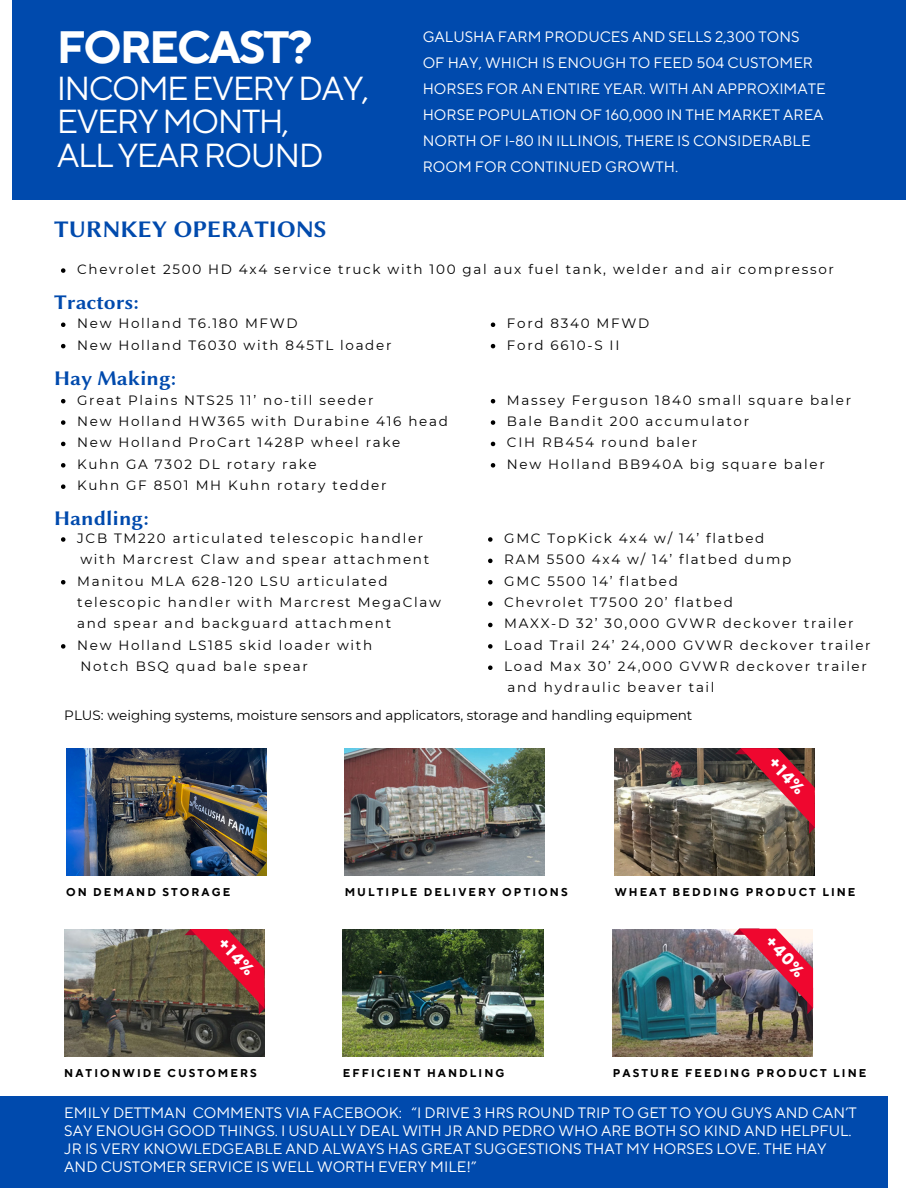
<style>
.page{position:relative;width:918px;height:1188px;background:#fff}
.page>*{position:absolute;margin:0;border:0;box-sizing:border-box;transform-origin:0 0}
.t1{font:700 45.15px "TT Norms Pro";letter-spacing:-.05em;color:#fff}
.t2{font:33.15px/33.8px "TT Norms Pro";letter-spacing:-.05em;color:#fff}
.t3{font:24px "Lin Biolinum OB";color:#004aad}
.t4{font:21px "Lin Biolinum OB";color:#004aad}
.t5{font:700 16.5px "Poppins";color:#fff}
.t6{font:15px/25.8px "TT Norms Pro";color:#fff}
.t7{font:13.5px/21.3px "Montserrat";letter-spacing:.125em;color:#000}
.t8{font:13.5px "Montserrat";color:#000}
.t9{font:700 11.25px "TT Norms Pro";letter-spacing:.185em;color:#000}
</style>
<div class="page">
<div style="left:12px;top:0;width:894px;height:200px;background:#004aad"></div>
<img style="left:66px;top:748px;width:200px;height:127px">
<img style="left:345px;top:748px;width:200px;height:127px">
<img style="left:615px;top:748px;width:200px;height:127px">
<img style="left:64px;top:929px;width:201px;height:127px">
<img style="left:343px;top:929px;width:200px;height:127px">
<img style="left:613px;top:929px;width:200px;height:127px">
<div style="left:0;top:1096px;width:888px;height:92px;background:#004aad"></div>
<svg style="left:185px;top:929px;width:79px;height:86px;background:#8e3e3b"></svg>
<svg style="left:61px;top:268px;width:4px;height:5px"></svg>
<svg style="left:61px;top:323px;width:4px;height:4px"></svg>
<svg style="left:61px;top:344px;width:4px;height:4px"></svg>
<svg style="left:491px;top:323px;width:4px;height:4px"></svg>
<svg style="left:491px;top:344px;width:4px;height:4px"></svg>
<svg style="left:61px;top:399px;width:4px;height:4px"></svg>
<svg style="left:61px;top:420px;width:4px;height:5px"></svg>
<svg style="left:61px;top:442px;width:4px;height:4px"></svg>
<svg style="left:61px;top:463px;width:4px;height:5px"></svg>
<svg style="left:61px;top:484px;width:4px;height:5px"></svg>
<svg style="left:491px;top:399px;width:4px;height:4px"></svg>
<svg style="left:491px;top:420px;width:4px;height:5px"></svg>
<svg style="left:491px;top:442px;width:4px;height:4px"></svg>
<svg style="left:491px;top:463px;width:4px;height:5px"></svg>
<svg style="left:61px;top:537px;width:4px;height:5px"></svg>
<svg style="left:61px;top:580px;width:4px;height:4px"></svg>
<svg style="left:61px;top:644px;width:4px;height:5px"></svg>
<svg style="left:488px;top:537px;width:5px;height:5px"></svg>
<svg style="left:488px;top:559px;width:5px;height:4px"></svg>
<svg style="left:488px;top:580px;width:5px;height:4px"></svg>
<svg style="left:488px;top:601px;width:5px;height:5px"></svg>
<svg style="left:488px;top:623px;width:5px;height:4px"></svg>
<svg style="left:488px;top:644px;width:5px;height:5px"></svg>
<svg style="left:488px;top:665px;width:5px;height:5px"></svg>
<img style="left:733px;top:929px;width:80px;height:85px">
<svg style="left:735px;top:748px;width:80px;height:86px;background:#a45459"></svg>
<h1 class="t1" style="left:57px;top:20px;width:257px">FORECAST?</h1>
<h1 class="t2" style="left:57px;top:73px;width:314px">INCOME EVERY DAY,<br>EVERY MONTH,<br>ALL YEAR ROUND</h1>
<h5 class="t6" style="left:423px;top:25px;width:404px">GALUSHA FARM PRODUCES AND SELLS 2,300 TONS<br>OF HAY, WHICH IS ENOUGH TO FEED 504 CUSTOMER HORSES FOR AN ENTIRE YEAR. WITH AN APPROXIMATE HORSE POPULATION OF 160,000 IN THE MARKET AREA NORTH OF I-80 IN ILLINOIS, THERE IS CONSIDERABLE ROOM FOR CONTINUED GROWTH.</h5>
<h2 class="t3" style="left:54px;top:216px;width:274px">TURNKEY OPERATIONS</h2>
<p class="t7" style="left:77px;top:258px;width:758px">Chevrolet 2500 HD 4x4 service truck with 100 gal aux fuel tank, welder and air compressor</p>
<h3 class="t4" style="left:54px;top:290px;width:86px">Tractors:</h3>
<p class="t7" style="left:77px;top:313px;width:222px">New Holland T6.180 MFWD</p>
<p class="t7" style="left:77px;top:334px;width:316px">New Holland T6030 with 845TL loader</p>
<p class="t7" style="left:507px;top:313px;width:144px">Ford 8340 MFWD</p>
<p class="t7" style="left:507px;top:334px;width:114px">Ford 6610-S II</p>
<h3 class="t4" style="left:54px;top:366px;width:124px">Hay Making:</h3>
<p class="t7" style="left:77px;top:389px;width:298px">Great Plains NTS25 11’ no-till seeder</p>
<p class="t7" style="left:77px;top:410px;width:372px">New Holland HW365 with Durabine 416 head</p>
<p class="t7" style="left:77px;top:432px;width:325px">New Holland ProCart 1428P wheel rake</p>
<p class="t7" style="left:77px;top:453px;width:241px">Kuhn GA 7302 DL rotary rake</p>
<p class="t7" style="left:77px;top:475px;width:311px">Kuhn GF 8501 MH Kuhn rotary tedder</p>
<h3 class="t4" style="left:54px;top:507px;width:96px">Handling:</h3>
<p class="t7" style="left:77px;top:527px;width:348px">JCB TM220 articulated telescopic handler</p>
<p class="t7" style="left:80px;top:549px;width:350px">with Marcrest Claw and spear attachment</p>
<p class="t7" style="left:77px;top:570px;width:365px">Manitou MLA 628-120 LSU articulated telescopic handler with Marcrest MegaClaw and spear and backguard attachment</p>
<p class="t7" style="left:77px;top:634px;width:297px">New Holland LS185 skid loader with</p>
<p class="t7" style="left:80px;top:656px;width:229px">Notch BSQ quad bale spear</p>
<p class="t7" style="left:507px;top:389px;width:346px">Massey Ferguson 1840 small square baler</p>
<p class="t7" style="left:507px;top:410px;width:244px">Bale Bandit 200 accumulator</p>
<p class="t7" style="left:507px;top:432px;width:192px">CIH RB454 round baler</p>
<p class="t7" style="left:507px;top:453px;width:319px">New Holland BB940A big square baler</p>
<p class="t7" style="left:504px;top:527px;width:262px">GMC TopKick 4x4 w/ 14’ flatbed</p>
<p class="t7" style="left:504px;top:549px;width:288px">RAM 5500 4x4 w/ 14’ flatbed dump</p>
<p class="t7" style="left:504px;top:570px;width:175px">GMC 5500 14’ flatbed</p>
<p class="t7" style="left:504px;top:592px;width:230px">Chevrolet T7500 20’ flatbed</p>
<p class="t7" style="left:504px;top:613px;width:351px">MAXX-D 32’ 30,000 GVWR deckover trailer</p>
<p class="t7" style="left:504px;top:634px;width:368px">Load Trail 24’ 24,000 GVWR deckover trailer</p>
<p class="t7" style="left:504px;top:656px;width:364px">Load Max 30’ 24,000 GVWR deckover trailer</p>
<h6 class="t7" style="left:507px;top:677px;width:209px">and hydraulic beaver tail</h6>
<p class="t8" style="left:64px;top:707px;width:630px">PLUS: weighing systems, moisture sensors and applicators, storage and handling equipment</p>
<p class="t5" style="left:780px;top:752px;width:46px;rotate:47deg">+14%</p>
<h6 class="t9" style="left:66px;top:886px;width:166px">ON DEMAND STORAGE</h6>
<p class="t9" style="left:345px;top:886px;width:224px">MULTIPLE DELIVERY OPTIONS</p>
<p class="t9" style="left:615px;top:886px;width:242px">WHEAT BEDDING PRODUCT LINE</p>
<p class="t5" style="left:230px;top:933px;width:46px;rotate:47deg">+14%</p>
<p class="t5" style="left:777px;top:931px;width:50px;rotate:47deg">+40%</p>
<p class="t9" style="left:64px;top:1067px;width:194px">NATIONWIDE CUSTOMERS</p>
<h4 class="t9" style="left:343px;top:1067px;width:163px">EFFICIENT HANDLING</h4>
<p class="t9" style="left:613px;top:1067px;width:255px">PASTURE FEEDING PRODUCT LINE</p>
<h4 class="t6" style="left:64px;top:1105px;width:794px;line-height:18px">EMILY DETTMAN COMMENTS VIA FACEBOOK: “I DRIVE 3 HRS ROUND TRIP TO GET TO YOU GUYS AND CAN’T SAY ENOUGH GOOD THINGS. I USUALLY DEAL WITH JR AND PEDRO WHO ARE BOTH SO KIND AND HELPFUL.<br>JR IS VERY KNOWLEDGEABLE AND ALWAYS HAS GREAT SUGGESTIONS THAT MY HORSES LOVE. THE HAY AND CUSTOMER SERVICE IS WELL WORTH EVERY MILE!”</h4>
</div>
